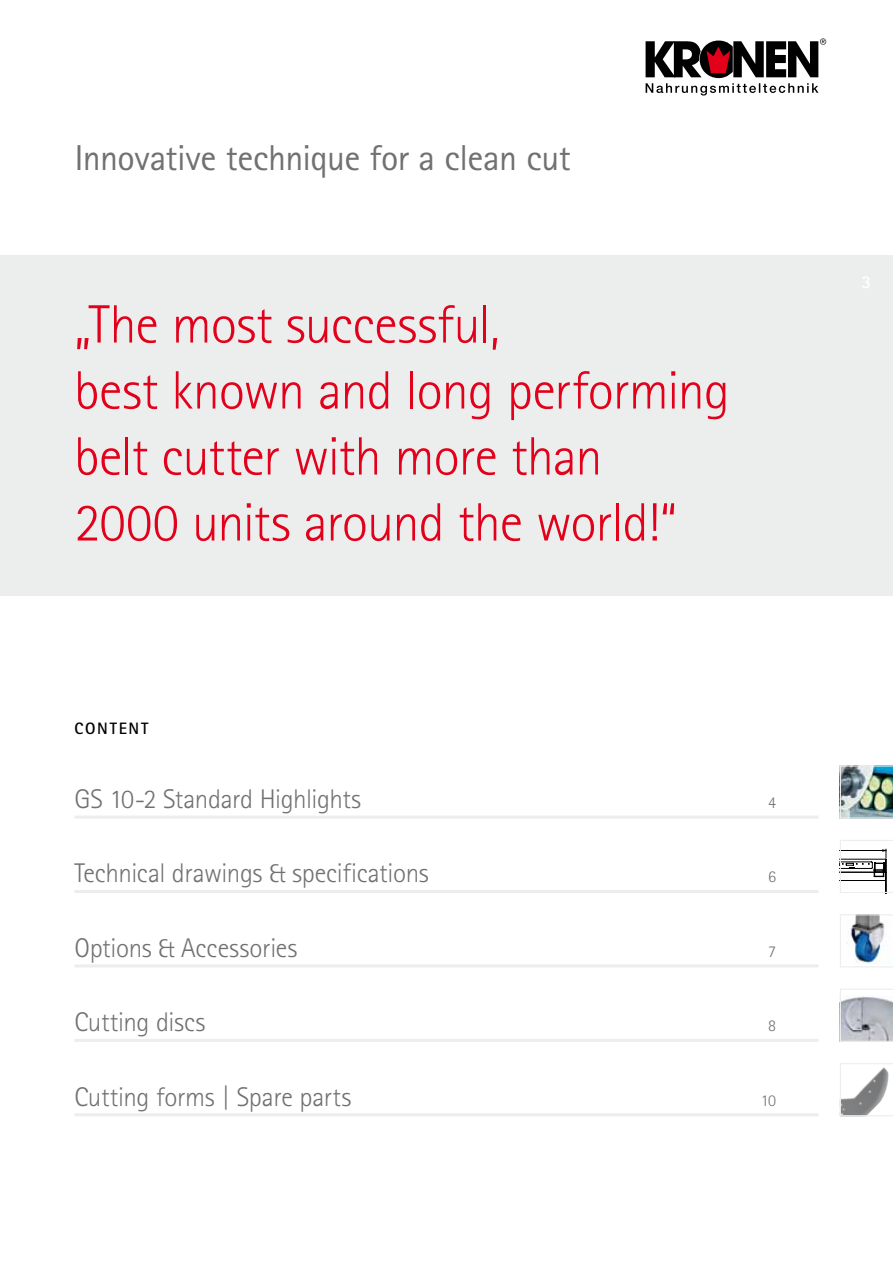
<style>
.page{position:relative;width:893px;height:1263px;background:#fff}
.page>*{position:absolute;margin:0;border:0;box-sizing:border-box;transform-origin:0 0}
.t1{font:300 54px/66px "Rotis Sans Serif";letter-spacing:-.015em;color:#e2001a}
.t2{font:36px "Rotis Sans Serif";letter-spacing:-.015em;color:#707172}
.t3{font:300 27px "Rotis Sans Serif";letter-spacing:-.015em;color:#707172}
.t4{font:700 16.5px "Rotis Sans Serif";color:#000}
.t5{font:300 16.5px "Rotis Sans Serif";color:#707172}
</style>
<div class="page">
<div style="left:0;top:255px;width:893px;height:340px;background:#eceded"></div>
<hr style="left:74px;top:816px;width:745px;height:3px;background:#eceded">
<hr style="left:74px;top:890px;width:745px;height:3px;background:#eceded">
<hr style="left:74px;top:964px;width:745px;height:3px;background:#eceded">
<hr style="left:74px;top:1039px;width:745px;height:3px;background:#eceded">
<hr style="left:74px;top:1113px;width:745px;height:3px;background:#eceded">
<img style="left:840px;top:765px;width:53px;height:54px">
<svg style="left:840px;top:840px;width:53px;height:53px"></svg>
<svg style="left:840px;top:914px;width:53px;height:53px"></svg>
<svg style="left:840px;top:989px;width:53px;height:53px"></svg>
<svg style="left:840px;top:1063px;width:53px;height:53px"></svg>
<svg style="left:646px;top:38px;width:180px;height:58px"></svg>
<h2 class="t2" style="left:74px;top:137px;width:498px">Innovative technique for a clean cut</h2>
<h1 class="t1" style="left:74px;top:291px;width:657px">„The most successful,<br>best known and long performing belt cutter with more than<br>2000 units around the world!“</h1>
<p class="t4" style="left:74px;top:717px;width:23px">CONTENT</p>
<p class="t3" style="left:74px;top:783px;width:288px">GS 10-2 Standard Highlights</p>
<p class="t5" style="left:768px;top:793px;width:9px">4</p>
<p class="t3" style="left:74px;top:858px;width:356px">Technical drawings &amp; specifications</p>
<p class="t5" style="left:768px;top:867px;width:9px">6</p>
<p class="t3" style="left:74px;top:932px;width:225px">Options &amp; Accessories</p>
<p class="t5" style="left:768px;top:942px;width:9px">7</p>
<p class="t3" style="left:74px;top:1007px;width:132px">Cutting discs</p>
<p class="t5" style="left:768px;top:1016px;width:9px">8</p>
<p class="t3" style="left:74px;top:1081px;width:279px">Cutting forms | Spare parts</p>
<p class="t5" style="left:761px;top:1090px;width:17px">10</p>
</div>
